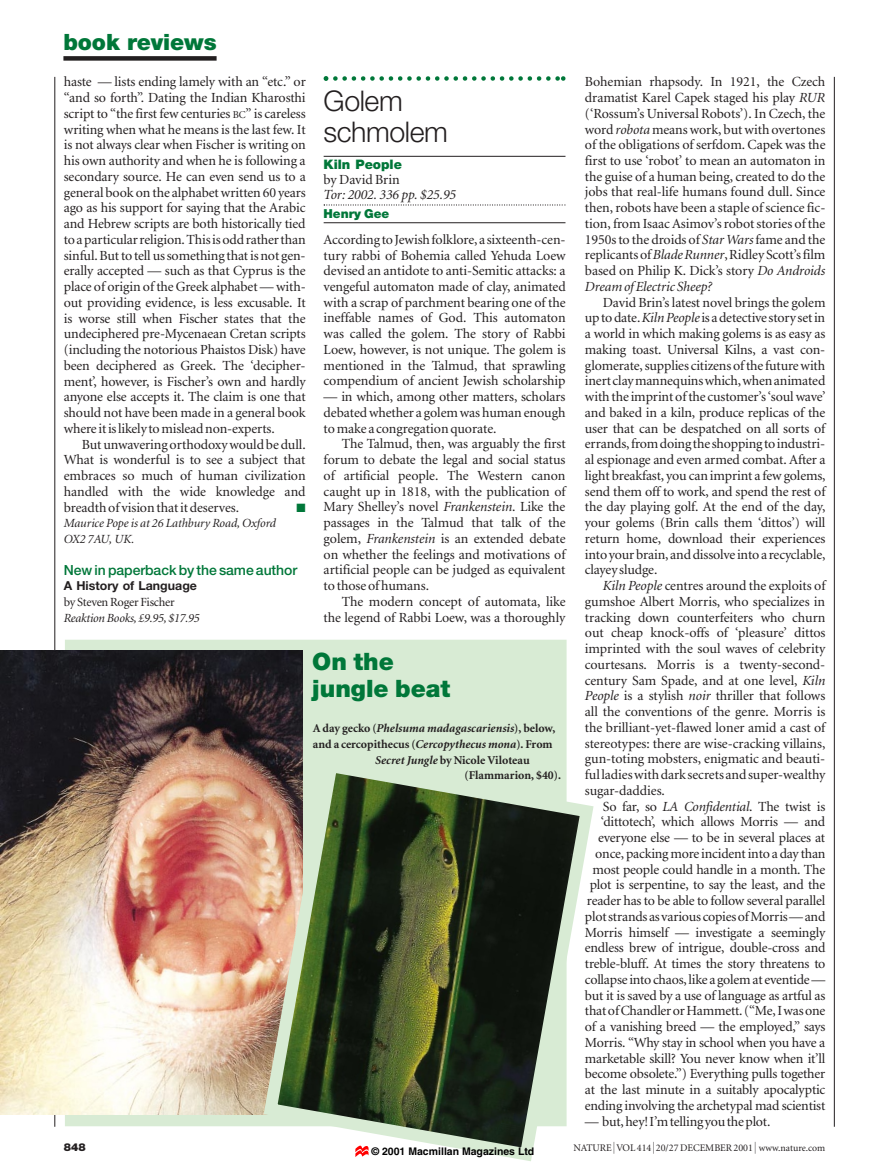
<style>
.page{position:relative;width:893px;height:1173px;background:#fff}
.page>*{position:absolute;margin:0;border:0;box-sizing:border-box;transform-origin:0 0}
.t1{font:300 28.5px/31.5px "Helvetica Neue";letter-spacing:-.015em;color:#231f20}
.t2{font:900 24px/27px "Helvetica Neue";color:#007739}
.t3{font:900 22.5px "Helvetica Neue";letter-spacing:-.005em;color:#007739}
.t4{font:13.95px/15.8px "Minion";letter-spacing:-.015em;color:#231f20;text-align:justify}
.t5{font:500 13.95px "Helvetica Neue";letter-spacing:-.005em;color:#007739}
.t6{font:italic 13.95px "Minion";letter-spacing:-.005em;color:#231f20}
.t7{font:900 13.2px "Helvetica Neue";letter-spacing:-.005em;color:#007739}
.t8{font:italic 12.45px/15.8px "Minion";letter-spacing:-.005em;color:#231f20}
.t9{font:12.45px "Minion";letter-spacing:-.02em;color:#231f20}
.t10{font:700 12.3px "Helvetica Neue";color:#231f20}
.t11{font:900 12.3px "Helvetica Neue";letter-spacing:-.005em;color:#007739}
.t12{font:700 12px "Minion";color:#231f20}
.t13{font:italic 700 12px "Minion";color:#231f20}
.t14{font:12px "Zapf Dingbats";color:#007739}
.t15{font:900 10.8px "Helvetica Neue";color:#231f20}
.t16{font:700 10.5px "Helvetica";color:#000}
.t17{font:10.2px "Minion";color:#231f20}
.s1{font-size:10.5px}
.s2{font-style:italic}
.s3{font-style:normal}
.s4{font-family:"Unica SB";font-weight:300;font-size:12px}
.s5{font-size:9.75px}
</style>
<div class="page">
<svg style="left:323px;top:76px;width:242px;height:5px"></svg>
<hr style="left:323px;top:156px;width:242px;height:1px;background:#231f20">
<svg style="left:323px;top:204px;width:242px;height:2px"></svg>
<hr style="left:323px;top:222px;width:242px;height:1px;background:#231f20">
<div style="left:63px;top:56px;width:153px;height:5px;background:#231f20"></div>
<hr style="left:55px;top:77px;width:1px;height:1050px;background:#231f20">
<hr style="left:834px;top:77px;width:1px;height:1050px;background:#231f20">
<div style="left:66px;top:640px;width:500px;height:486px;background:#d8ebd4"></div>
<img style="left:0;top:651px;width:302px;height:463px">
<img style="left:257px;top:752px;width:337px;height:409px">
<svg style="left:355px;top:1146px;width:13px;height:11px"></svg>
<h3 class="t3" style="left:63px;top:33px;width:155px">book reviews</h3>
<p class="t4" style="left:64px;top:75px;width:243px">haste — lists ending lamely with an “etc.” or “and so forth”. Dating the Indian Kharosthi script to “the first few centuries <span class="s1">BC</span>” is careless writing when what he means is the last few. It is not always clear when Fischer is writing on his own authority and when he is following a secondary source. He can even send us to a general book on the alphabet written 60 years ago as his support for saying that the Arabic and Hebrew scripts are both historically tied to a particular religion. This is odd rather than sinful. But to tell us something that is not gen&shy;erally accepted — such as that Cyprus is the place of origin of the Greek alphabet — with&shy;out providing evidence, is less excusable. It is worse still when Fischer states that the undeciphered pre-Mycenaean Cretan scripts (including the notorious Phaistos Disk) have been deciphered as Greek. The ‘decipher&shy;ment’, however, is Fischer’s own and hardly anyone else accepts it. The claim is one that should not have been made in a general book where it is likely to mislead non-experts.</p>
<p class="t4" style="left:64px;top:437px;width:243px;text-indent:18px">But unwavering orthodoxy would be dull.<br>What is wonderful is to see a subject that embraces so much of human civilization handled with the wide knowledge and breadth of vision that it deserves.</p>
<p class="t14" style="left:296px;top:502px;width:11px">■</p>
<p class="t8" style="left:64px;top:516px;width:214px">Maurice Pope is at 26 Lathbury Road, Oxford<br>OX2 7AU, UK.</p>
<p class="t5" style="left:64px;top:565px;width:235px">New in paperback by the same author</p>
<p class="t10" style="left:64px;top:581px;width:135px">A History of Language</p>
<p class="t9" style="left:64px;top:597px;width:112px">by Steven Roger Fischer</p>
<p class="t8" style="left:64px;top:611px;width:137px">Reaktion Books, £9.95, $17.95</p>
<h1 class="t1" style="left:323px;top:88px;width:126px">Golem schmolem</h1>
<p class="t7" style="left:323px;top:160px;width:80px">Kiln People</p>
<p class="t4" style="left:323px;top:173px;width:77px">by David Brin</p>
<p class="t6" style="left:323px;top:189px;width:134px">Tor: 2002. 336 pp. $25.95</p>
<p class="t11" style="left:323px;top:210px;width:67px">Henry Gee</p>
<p class="t4" style="left:323px;top:233px;width:243px">According to Jewish folklore, a sixteenth-cen&shy;tury rabbi of Bohemia called Yehuda Loew devised an antidote to anti-Semitic attacks: a vengeful automaton made of clay, animated with a scrap of parchment bearing one of the ineffable names of God. This automaton was called the golem. The story of Rabbi Loew, however, is not unique. The golem is mentioned in the Talmud, that sprawling compendium of ancient Jewish scholarship</p>
<p class="t4" style="left:323px;top:390px;width:243px">— in which, among other matters, scholars debated whether a golem was human enough to make a congregation quorate.</p>
<p class="t4" style="left:323px;top:437px;width:243px;text-indent:18px">The Talmud, then, was arguably the first forum to debate the legal and social status of artificial people. The Western canon caught up in 1818, with the publication of Mary Shelley’s novel <span class="s2">Frankenstein</span>. Like the passages in the Talmud that talk of the golem, <span class="s2">Frankenstein</span> is an extended debate on whether the feelings and motivations of artificial people can be judged as equivalent to those of humans.</p>
<p class="t4" style="left:323px;top:595px;width:243px;text-align:right">The modern concept of automata, like the legend of Rabbi Loew, was a thoroughly</p>
<h2 class="t2" style="left:312px;top:650px;width:139px">On the jungle beat</h2>
<p class="t13" style="left:313px;top:723px;width:244px"><span class="s3">A day gecko (</span>Phelsuma madagascariensis<span class="s3">), below,</span></p>
<p class="t12" style="left:313px;top:739px;width:241px">and a cercopithecus (<span class="s2">Cercopythecus mona</span>). From</p>
<p class="t12" style="left:375px;top:755px;width:156px"><span class="s2">Secret Jungle</span> by Nicole Viloteau</p>
<p class="t12" style="left:464px;top:771px;width:98px">(Flammarion, $40).</p>
<p class="t4" style="left:585px;top:75px;width:242px">Bohemian rhapsody. In 1921, the Czech dramatist Karel Capek staged his play <span class="s2">RUR </span>(‘Rossum’s Universal Robots’). In Czech, the word <span class="s2">robota</span> means work, but with overtones of the obligations of serfdom. Capek was the first to use ‘robot’ to mean an automaton in the guise of a human being, created to do the jobs that real-life humans found dull. Since then, robots have been a staple of science fic&shy;tion, from Isaac Asimov’s robot stories of the 1950s to the droids of <span class="s2">Star Wars</span>fame and the replicants of <span class="s2">Blade Runner</span>, Ridley Scott’s film based on Philip K. Dick’s story <span class="s2">Do Androids Dream of Electric Sheep?</span></p>
<p class="t4" style="left:585px;top:296px;width:242px;text-indent:18px">David Brin’s latest novel brings the golem up to date. <span class="s2">Kiln People</span>is a detective story set in a world in which making golems is as easy as making toast. Universal Kilns, a vast con&shy;glomerate, supplies citizens of the future with inert clay mannequins which, when animated with the imprint of the customer’s ‘soul wave’ and baked in a kiln, produce replicas of the user that can be despatched on all sorts of errands, from doing the shopping to industri&shy;al espionage and even armed combat. After a light breakfast, you can imprint a few golems, send them off to work, and spend the rest of the day playing golf. At the end of the day, your golems (Brin calls them ‘dittos’) will return home, download their experiences into your brain, and dissolve into a recyclable, clayey sludge.</p>
<p class="t4" style="left:585px;top:579px;width:242px;text-indent:18px"><span class="s2">Kiln People</span> centres around the exploits of gumshoe Albert Morris, who specializes in tracking down counterfeiters who churn out cheap knock-offs of ‘pleasure’ dittos imprinted with the soul waves of celebrity courtesans. Morris is a twenty-second&shy;century Sam Spade, and at one level, <span class="s2">Kiln People</span> is a stylish <span class="s2">noir</span> thriller that follows all the conventions of the genre. Morris is the brilliant-yet-flawed loner amid a cast of stereotypes: there are wise-cracking villains, gun-toting mobsters, enigmatic and beauti&shy;ful ladies with dark secrets and super-wealthy sugar-daddies.</p>
<p class="t4" style="left:585px;top:800px;width:242px;text-align:right">So far, so <span class="s2">LA Confidential</span>. The twist is ‘dittotech’, which allows Morris — and everyone else — to be in several places at once, packing more incident into a day than most people could handle in a month. The plot is serpentine, to say the least, and the reader has to be able to follow several parallel plot strands as various copies of Morris — and Morris himself — investigate a seemingly endless brew of intrigue, double-cross and treble-bluff. At times the story threatens to collapse into chaos, like a golem at eventide — but it is saved by a use of language as artful as that of Chandler or Hammett. (“Me, I was one of a vanishing breed — the employed,” says Morris. “Why stay in school when you have a marketable skill? You never know when it’ll become obsolete.”) Everything pulls together at the last minute in a suitably apocalyptic ending involving the archetypal mad scientist</p>
<p class="t4" style="left:585px;top:1115px;width:187px">— but, hey! I’m telling you the plot.</p>
<p class="t15" style="left:64px;top:1143px;width:23px">848</p>
<p class="t17" style="left:573px;top:1143px;width:253px">NATURE<span class="s4">|</span> VOL 414 <span class="s4">|</span> 20/27 DECEMBER 2001 <span class="s4">|</span> <span class="s5">www.nature.com</span></p>
<p class="t16" style="left:371px;top:1148px;width:164px">© 2001 Macmillan Magazines Ltd</p>
</div>
